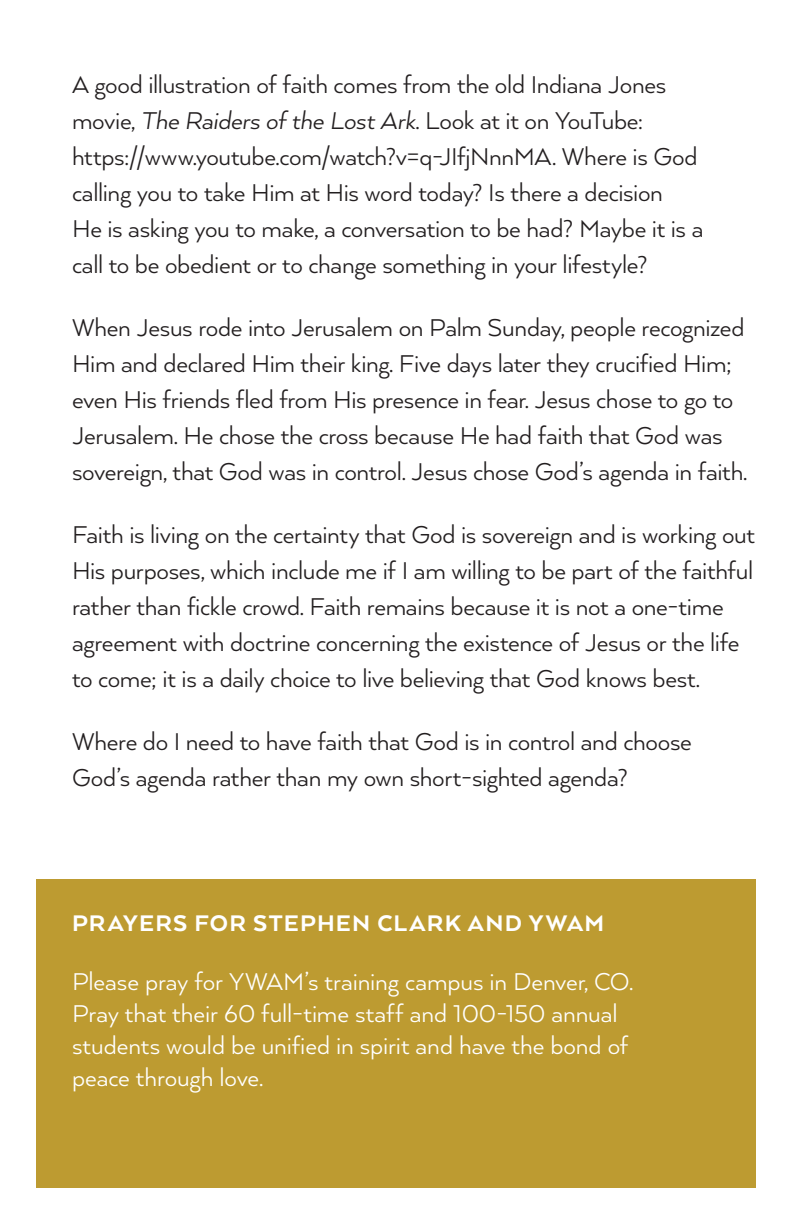
<style>
.page{position:relative;width:792px;height:1224px;background:#fff}
.page>*{position:absolute;margin:0;border:0;box-sizing:border-box;transform-origin:0 0}
.Body{font:28px/36px "Arquitecta";letter-spacing:-.01em;color:#231f20}
.Body-2{font:28px/32px "Arquitecta";letter-spacing:-.005em;color:#fff}
.Body-3{font:800 26px "Arquitecta";letter-spacing:.05em;color:#fff}
.s1{font-style:italic}
</style>
<div class="page">
<div style="left:36px;top:880px;width:720px;height:308px;background:#bd9b31"></div>
<p class="Body" style="left:72px;top:66px;width:633px">A good illustration of faith comes from the old Indiana Jones movie, <span class="s1">The Raiders of the Lost Ark</span>. Look at it on YouTube: https://www.youtube.com/watch?v=q-JIfjNnnMA. Where is God calling you to take Him at His word today? Is there a decision<br>He is asking you to make, a conversation to be had? Maybe it is a call to be obedient or to change something in your lifestyle?</p>
<p class="Body" style="left:72px;top:309px;width:677px">When Jesus rode into Jerusalem on Palm Sunday, people recognized Him and declared Him their king. Five days later they crucified Him; even His friends fled from His presence in fear. Jesus chose to go to Jerusalem. He chose the cross because He had faith that God was sovereign, that God was in control. Jesus chose God’s agenda in faith.</p>
<p class="Body" style="left:72px;top:516px;width:685px">Faith is living on the certainty that God is sovereign and is working out His purposes, which include me if I am willing to be part of the faithful rather than fickle crowd. Faith remains because it is not a one-time agreement with doctrine concerning the existence of Jesus or the life to come; it is a daily choice to live believing that God knows best.</p>
<p class="Body" style="left:72px;top:723px;width:621px">Where do I need to have faith that God is in control and choose<br>God’s agenda rather than my own short-sighted agenda?</p>
<p class="Body-3" style="left:72px;top:907px;width:534px">PRAYERS FOR STEPHEN CLARK AND YWAM</p>
<p class="Body-2" style="left:72px;top:965px;width:563px">Please pray for YWAM’s training campus in Denver, CO.<br>Pray that their 60 full-time staff and 100-150 annual students would be unified in spirit and have the bond of peace through love.</p>
</div>
